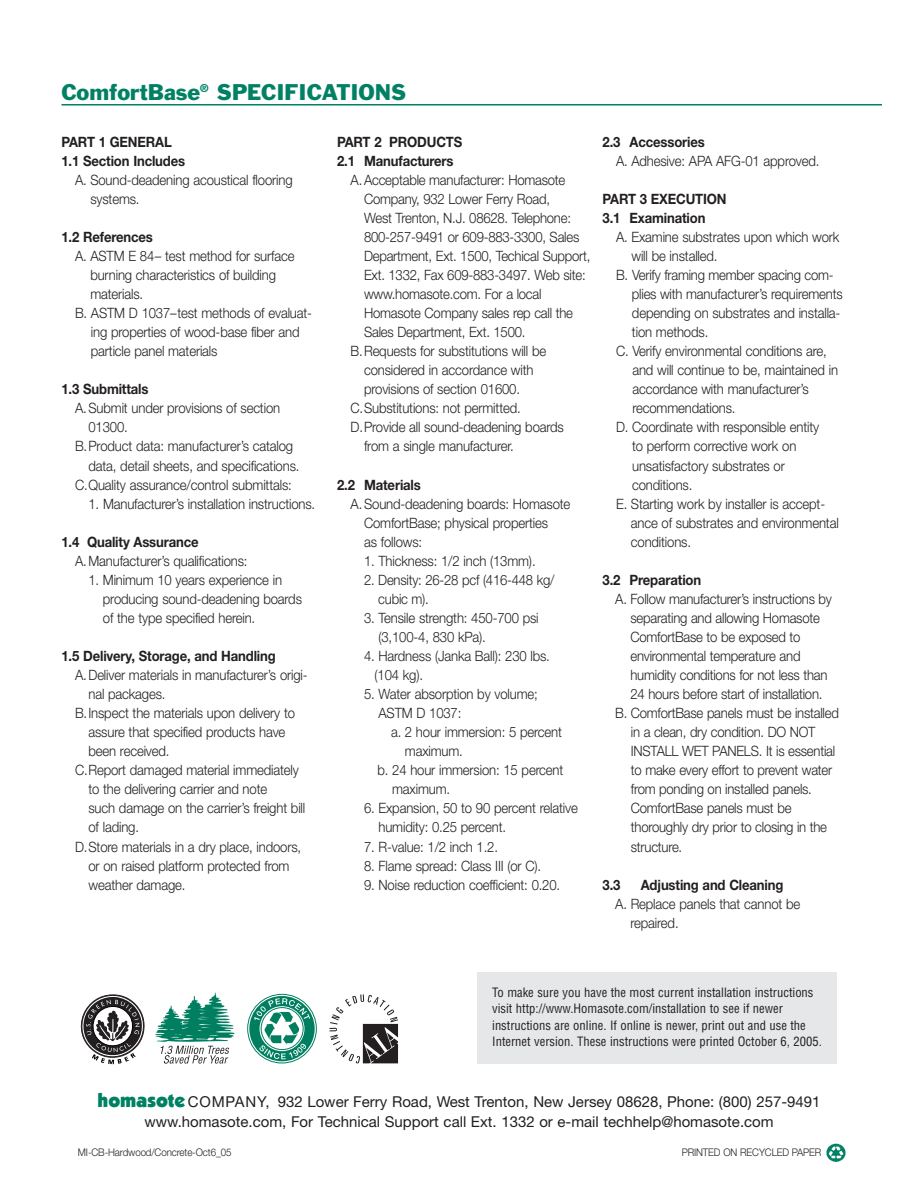
<style>
.page{position:relative;width:918px;height:1188px;background:#fff}
.page>*{position:absolute;margin:0;border:0;box-sizing:border-box;transform-origin:0 0}
.t1{font:21px "Franklin Gothic";color:#008164}
.t2{font:15px/20px "Helvetica Neue";color:#231f20;text-align:center}
.t3{font:300 14.25px/19px "Helvetica Neue";letter-spacing:-.01em;color:#231f20;scale:.92 1}
.t4{font:700 14.25px/19px "Helvetica Neue";letter-spacing:-.01em;color:#231f20;scale:.92 1}
.t5{font:condensed 12.6px/16.5px "Helvetica";color:#231f20}
.t6{font:300 10.5px "Helvetica Neue";letter-spacing:-.01em;color:#231f20;scale:.93 1}
.s1{font-family:"Itc Kabel";font-weight:900;font-size:19.5px;color:#008164}
</style>
<div class="page">
<hr style="left:62px;top:104px;width:820px;height:1px;background:#008164">
<img style="left:826px;top:1143px;width:20px;height:19px">
<svg style="left:248px;top:994px;width:68px;height:69px"></svg>
<div style="left:248px;top:994px;width:69px;height:69px;border:1px solid #007f60;border-radius:50%"></div>
<svg style="left:81px;top:995px;width:63px;height:69px"></svg>
<svg style="left:249px;top:996px;width:66px;height:65px"></svg>
<svg style="left:254px;top:998px;width:56px;height:61px"></svg>
<svg style="left:155px;top:993px;width:79px;height:71px"></svg>
<svg style="left:329px;top:994px;width:69px;height:70px"></svg>
<div style="left:478px;top:972px;width:359px;height:92px;background:#e6e7e9"></div>
<h1 class="t1" style="left:62px;top:84px;width:346px">ComfortBase<sup>®</sup> SPECIFICATIONS</h1>
<p class="t4" style="left:62px;top:133px;width:136px">PART 1 GENERAL<br>1.1 Section Includes</p>
<p class="t3" style="left:90px;top:172px;width:221px;text-indent:-15px">A. Sound-deadening acoustical flooring systems.</p>
<p class="t4" style="left:62px;top:229px;width:101px">1.2 References</p>
<p class="t3" style="left:75px;top:248px;width:240px">A. ASTM E 84– test method for surface</p>
<p class="t3" style="left:90px;top:267px;width:203px">burning characteristics of building</p>
<p class="t3" style="left:90px;top:286px;width:59px">materials.</p>
<p class="t3" style="left:75px;top:305px;width:259px">B. ASTM D 1037–test methods of evaluat-</p>
<p class="t3" style="left:91px;top:324px;width:228px">ing properties of wood-base fiber and</p>
<p class="t3" style="left:91px;top:343px;width:139px">particle panel materials</p>
<p class="t4" style="left:62px;top:381px;width:96px">1.3 Submittals</p>
<p class="t3" style="left:75px;top:400px;width:225px">A.Submit under provisions of section</p>
<p class="t3" style="left:89px;top:419px;width:44px">01300.</p>
<p class="t3" style="left:75px;top:438px;width:239px">B.Product data: manufacturer’s catalog</p>
<p class="t3" style="left:89px;top:457px;width:231px">data, detail sheets, and specifications.</p>
<p class="t3" style="left:75px;top:476px;width:237px">C.Quality assurance/control submittals:</p>
<p class="t3" style="left:89px;top:495px;width:248px">1. Manufacturer’s installation instructions.</p>
<p class="t4" style="left:62px;top:533px;width:151px">1.4 Quality Assurance</p>
<p class="t3" style="left:75px;top:553px;width:189px">A.Manufacturer’s qualifications:</p>
<p class="t3" style="left:103px;top:572px;width:218px;text-indent:-14px">1. Minimum 10 years experience in producing sound-deadening boards of the type specified herein.</p>
<p class="t4" style="left:62px;top:648px;width:235px">1.5 Delivery, Storage, and Handling</p>
<p class="t3" style="left:75px;top:667px;width:254px">A.Deliver materials in manufacturer’s origi-</p>
<p class="t3" style="left:89px;top:686px;width:85px">nal packages.</p>
<p class="t3" style="left:75px;top:705px;width:241px">B.Inspect the materials upon delivery to</p>
<p class="t3" style="left:89px;top:724px;width:216px">assure that specified products have</p>
<p class="t3" style="left:89px;top:743px;width:90px">been received.</p>
<p class="t3" style="left:75px;top:762px;width:245px">C.Report damaged material immediately</p>
<p class="t3" style="left:89px;top:781px;width:196px">to the delivering carrier and note</p>
<p class="t3" style="left:89px;top:800px;width:237px">such damage on the carrier’s freight bill</p>
<p class="t3" style="left:89px;top:819px;width:56px">of lading.</p>
<p class="t3" style="left:75px;top:838px;width:247px">D.Store materials in a dry place, indoors,</p>
<p class="t3" style="left:89px;top:857px;width:220px">or on raised platform protected from</p>
<p class="t3" style="left:89px;top:876px;width:107px">weather damage.</p>
<p class="t4" style="left:337px;top:133px;width:138px">PART 2 PRODUCTS<br>2.1 Manufacturers</p>
<p class="t3" style="left:351px;top:172px;width:235px">A.Acceptable manufacturer: Homasote</p>
<p class="t3" style="left:364px;top:191px;width:204px">Company, 932 Lower Ferry Road,</p>
<p class="t3" style="left:364px;top:210px;width:226px">West Trenton, N.J. 08628. Telephone:</p>
<p class="t3" style="left:364px;top:229px;width:236px">800-257-9491 or 609-883-3300, Sales</p>
<p class="t3" style="left:364px;top:248px;width:248px">Department, Ext. 1500, Techical Support,</p>
<p class="t3" style="left:364px;top:267px;width:242px">Ext. 1332, Fax 609-883-3497. Web site:</p>
<p class="t3" style="left:364px;top:286px;width:194px">www.homasote.com. For a local</p>
<p class="t3" style="left:364px;top:305px;width:229px">Homasote Company sales rep call the</p>
<p class="t3" style="left:364px;top:324px;width:177px">Sales Department, Ext. 1500.</p>
<p class="t3" style="left:351px;top:343px;width:214px">B.Requests for substitutions will be</p>
<p class="t3" style="left:364px;top:362px;width:186px">considered in accordance with</p>
<p class="t3" style="left:364px;top:381px;width:171px">provisions of section 01600.</p>
<p class="t3" style="left:351px;top:400px;width:186px">C.Substitutions: not permitted.</p>
<p class="t3" style="left:351px;top:419px;width:233px">D.Provide all sound-deadening boards</p>
<p class="t3" style="left:364px;top:438px;width:164px">from a single manufacturer.</p>
<p class="t4" style="left:337px;top:476px;width:93px">2.2 Materials</p>
<p class="t3" style="left:364px;top:495px;width:226px;text-indent:-14px">A.Sound-deadening boards: Homasote<br>ComfortBase; physical properties<br>as follows:</p>
<p class="t3" style="left:364px;top:553px;width:188px">1. Thickness: 1/2 inch (13mm).</p>
<p class="t3" style="left:378px;top:572px;width:193px;text-indent:-14px">2. Density: 26-28 pcf (416-448 kg/ cubic m).</p>
<p class="t3" style="left:379px;top:610px;width:176px;text-indent:-14px">3. Tensile strength: 450-700 psi (3,100-4, 830 kPa).</p>
<p class="t3" style="left:375px;top:648px;width:192px;text-indent:-11px">4. Hardness (Janka Ball): 230 lbs. (104 kg).</p>
<p class="t3" style="left:379px;top:686px;width:175px;text-indent:-14px">5. Water absorption by volume;<br>ASTM D 1037:</p>
<p class="t3" style="left:391px;top:724px;width:187px">a. 2 hour immersion: 5 percent</p>
<p class="t3" style="left:405px;top:743px;width:65px">maximum.</p>
<p class="t3" style="left:378px;top:762px;width:204px">b. 24 hour immersion: 15 percent</p>
<p class="t3" style="left:392px;top:781px;width:65px">maximum.</p>
<p class="t3" style="left:379px;top:800px;width:218px;text-indent:-14px">6. Expansion, 50 to 90 percent relative humidity: 0.25 percent.</p>
<p class="t3" style="left:364px;top:838px;width:147px">7. R-value: 1/2 inch 1.2.</p>
<p class="t3" style="left:364px;top:857px;width:194px">8. Flame spread: Class III (or C).</p>
<p class="t3" style="left:364px;top:876px;width:215px">9. Noise reduction coefficient: 0.20.</p>
<p class="t4" style="left:603px;top:133px;width:113px">2.3 Accessories</p>
<p class="t3" style="left:616px;top:152px;width:223px">A. Adhesive: APA AFG-01 approved.</p>
<p class="t4" style="left:603px;top:191px;width:136px">PART 3 EXECUTION<br>3.1 Examination</p>
<p class="t3" style="left:616px;top:229px;width:244px">A. Examine substrates upon which work</p>
<p class="t3" style="left:631px;top:248px;width:95px">will be installed.</p>
<p class="t3" style="left:616px;top:267px;width:238px">B. Verify framing member spacing com-</p>
<p class="t3" style="left:632px;top:286px;width:231px">plies with manufacturer’s requirements</p>
<p class="t3" style="left:632px;top:305px;width:228px">depending on substrates and installa-</p>
<p class="t3" style="left:632px;top:324px;width:84px">tion methods.</p>
<p class="t3" style="left:616px;top:343px;width:231px">C. Verify environmental conditions are,</p>
<p class="t3" style="left:632px;top:362px;width:225px">and will continue to be, maintained in</p>
<p class="t3" style="left:632px;top:381px;width:193px">accordance with manufacturer’s</p>
<p class="t3" style="left:632px;top:400px;width:114px">recommendations.</p>
<p class="t3" style="left:616px;top:419px;width:222px">D. Coordinate with responsible entity</p>
<p class="t3" style="left:632px;top:438px;width:180px">to perform corrective work on</p>
<p class="t3" style="left:632px;top:457px;width:167px">unsatisfactory substrates or</p>
<p class="t3" style="left:632px;top:476px;width:67px">conditions.</p>
<p class="t3" style="left:616px;top:495px;width:229px">E. Starting work by installer is accept-</p>
<p class="t3" style="left:631px;top:514px;width:228px">ance of substrates and environmental</p>
<p class="t3" style="left:631px;top:533px;width:67px">conditions.</p>
<p class="t4" style="left:603px;top:572px;width:109px">3.2 Preparation</p>
<p class="t3" style="left:615px;top:591px;width:237px">A. Follow manufacturer’s instructions by</p>
<p class="t3" style="left:630px;top:610px;width:207px">separating and allowing Homasote</p>
<p class="t3" style="left:630px;top:629px;width:186px">ComfortBase to be exposed to</p>
<p class="t3" style="left:630px;top:648px;width:186px">environmental temperature and</p>
<p class="t3" style="left:630px;top:667px;width:216px">humidity conditions for not less than</p>
<p class="t3" style="left:630px;top:686px;width:210px">24 hours before start of installation.</p>
<p class="t3" style="left:615px;top:705px;width:245px">B. ComfortBase panels must be installed</p>
<p class="t3" style="left:631px;top:724px;width:202px">in a clean, dry condition. DO NOT</p>
<p class="t3" style="left:631px;top:743px;width:224px">INSTALL WET PANELS. It is essential</p>
<p class="t3" style="left:631px;top:762px;width:220px">to make every effort to prevent water</p>
<p class="t3" style="left:631px;top:781px;width:198px">from ponding on installed panels.</p>
<p class="t3" style="left:631px;top:800px;width:176px">ComfortBase panels must be</p>
<p class="t3" style="left:631px;top:819px;width:215px">thoroughly dry prior to closing in the</p>
<p class="t3" style="left:631px;top:838px;width:57px">structure.</p>
<p class="t4" style="left:603px;top:876px;width:21px">3.3</p>
<p class="t4" style="left:641px;top:876px;width:157px">Adjusting and Cleaning</p>
<p class="t3" style="left:630px;top:895px;width:186px;text-indent:-15px">A. Replace panels that cannot be repaired.</p>
<p class="t5" style="left:492px;top:985px;width:331px">To make sure you have the most current installation instructions visit http://www.Homasote.com/installation to see if newer instructions are online. If online is newer, print out and use the Internet version. These instructions were printed October 6, 2005.</p>
<p class="t2" style="left:98px;top:1093px;width:725px"><span class="s1">homasote</span> COMPANY, 932 Lower Ferry Road, West Trenton, New Jersey 08628, Phone: (800) 257-9491 www.homasote.com, For Technical Support call Ext. 1332 or e-mail techhelp@homasote.com</p>
<p class="t6" style="left:78px;top:1149px;width:167px">MI-CB-Hardwood/Concrete-Oct6_05</p>
<p class="t6" style="left:682px;top:1149px;width:152px">PRINTED ON RECYCLED PAPER</p>
</div>
